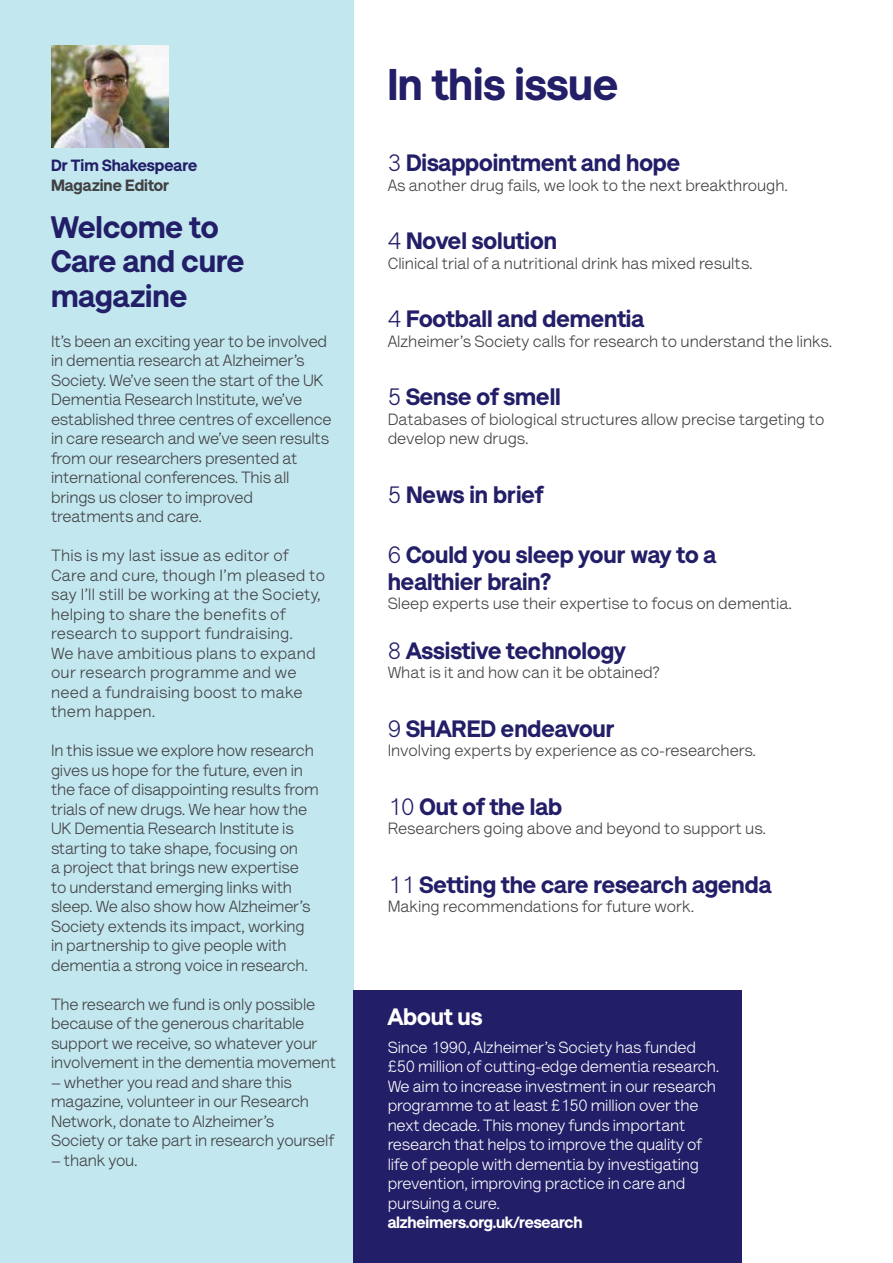
<style>
.page{position:relative;width:893px;height:1263px;background:#fff}
.page>*{position:absolute;margin:0;border:0;box-sizing:border-box;transform-origin:0 0}
.t1{font:900 45px "AS Lettera Text";color:#221e67}
.t2{font:900 31.5px/34.5px "AS Lettera Text";color:#221e67}
.t3{font:900 24px/27px "AS Lettera Text";color:#221e67}
.t4{font:900 24px "AS Lettera Text";color:#fff}
.t5{font:16.5px/19.5px "AS Lettera Text";letter-spacing:-.01em;color:#414042}
.t6{font:16.5px/19.5px "AS Lettera Text";letter-spacing:-.01em;color:#fff}
.t7{font:16.5px/19.5px "AS Lettera Text";letter-spacing:.015em;color:#414042}
.t8{font:900 16.5px "AS Lettera Text";letter-spacing:-.01em;color:#fff}
.t9{font:900 16.5px "AS Lettera Text";color:#221e67}
.t10{font:900 16.5px "AS Lettera Text";color:#414042}
.s1{font-weight:400}
</style>
<div class="page">
<div style="left:0;top:0;width:354px;height:1263px;background:#c2e7ef"></div>
<img style="left:51px;top:45px;width:118px;height:103px">
<div style="left:354px;top:990px;width:388px;height:273px;background:#221e67"></div>
<p class="t9" style="left:51px;top:152px;width:148px">Dr Tim Shakespeare</p>
<p class="t10" style="left:51px;top:171px;width:120px">Magazine Editor</p>
<h2 class="t2" style="left:51px;top:207px;width:195px">Welcome to<br>Care and cure magazine</h2>
<p class="t5" style="left:51px;top:330px;width:282px">It’s been an exciting year to be involved in dementia research at Alzheimer’s Society. We’ve seen the start of the UK Dementia Research Institute, we’ve established three centres of excellence in care research and we’ve seen results from our researchers presented at international conferences. This all brings us closer to improved treatments and care.</p>
<p class="t7" style="left:51px;top:544px;width:276px">This is my last issue as editor of<br>Care and cure, though I’m pleased to say I’ll still be working at the Society, helping to share the benefits of research to support fundraising.<br>We have ambitious plans to expand our research programme and we need a fundraising boost to make them happen.</p>
<p class="t5" style="left:51px;top:739px;width:269px">In this issue we explore how research gives us hope for the future, even in the face of disappointing results from trials of new drugs. We hear how the UK Dementia Research Institute is starting to take shape, focusing on<br>a project that brings new expertise<br>to understand emerging links with sleep. We also show how Alzheimer’s Society extends its impact, working in partnership to give people with dementia a strong voice in research.</p>
<p class="t5" style="left:51px;top:993px;width:287px">The research we fund is only possible because of the generous charitable support we receive, so whatever your involvement in the dementia movement</p>
<p class="t5" style="left:51px;top:1071px;width:285px">– whether you read and share this magazine, volunteer in our Research Network, donate to Alzheimer’s<br>Society or take part in research yourself</p>
<p class="t5" style="left:51px;top:1149px;width:88px">– thank you.</p>
<h1 class="t1" style="left:388px;top:48px;width:232px">In this issue</h1>
<h3 class="t3" style="left:388px;top:147px;width:294px"><span class="s1">3</span> Disappointment and hope</h3>
<p class="t5" style="left:388px;top:174px;width:402px">As another drug fails, we look to the next breakthrough.</p>
<h3 class="t3" style="left:388px;top:225px;width:171px"><span class="s1">4</span> Novel solution</h3>
<p class="t5" style="left:388px;top:252px;width:367px">Clinical trial of a nutritional drink has mixed results.</p>
<h3 class="t3" style="left:388px;top:303px;width:258px"><span class="s1">4</span> Football and dementia</h3>
<p class="t5" style="left:388px;top:330px;width:446px">Alzheimer’s Society calls for research to understand the links.</p>
<h3 class="t3" style="left:388px;top:381px;width:175px"><span class="s1">5</span> Sense of smell</h3>
<p class="t5" style="left:388px;top:408px;width:438px">Databases of biological structures allow precise targeting to develop new drugs.</p>
<h3 class="t3" style="left:388px;top:479px;width:157px"><span class="s1">5</span> News in brief</h3>
<h3 class="t3" style="left:388px;top:539px;width:330px"><span class="s1">6</span> Could you sleep your way to a healthier brain?</h3>
<p class="t5" style="left:388px;top:592px;width:406px">Sleep experts use their expertise to focus on dementia.</p>
<h3 class="t3" style="left:388px;top:635px;width:240px"><span class="s1">8</span> Assistive technology</h3>
<p class="t5" style="left:388px;top:661px;width:274px">What is it and how can it be obtained?</p>
<h3 class="t3" style="left:388px;top:713px;width:229px"><span class="s1">9</span> SHARED endeavour</h3>
<p class="t5" style="left:388px;top:739px;width:370px">Involving experts by experience as co-researchers.</p>
<h3 class="t3" style="left:388px;top:791px;width:176px"><span class="s1">10</span> Out of the lab</h3>
<p class="t5" style="left:388px;top:817px;width:380px">Researchers going above and beyond to support us.</p>
<h3 class="t3" style="left:388px;top:869px;width:385px"><span class="s1">11</span> Setting the care research agenda</h3>
<p class="t5" style="left:388px;top:895px;width:308px">Making recommendations for future work.</p>
<h3 class="t4" style="left:388px;top:996px;width:96px">About us</h3>
<p class="t6" style="left:388px;top:1036px;width:333px">Since 1990, Alzheimer’s Society has funded £50 million of cutting-edge dementia research.<br>We aim to increase investment in our research programme to at least £150 million over the next decade. This money funds important research that helps to improve the quality of life of people with dementia by investigating prevention, improving practice in care and pursuing a cure.</p>
<p class="t8" style="left:388px;top:1209px;width:196px">alzheimers.org.uk/research</p>
</div>
